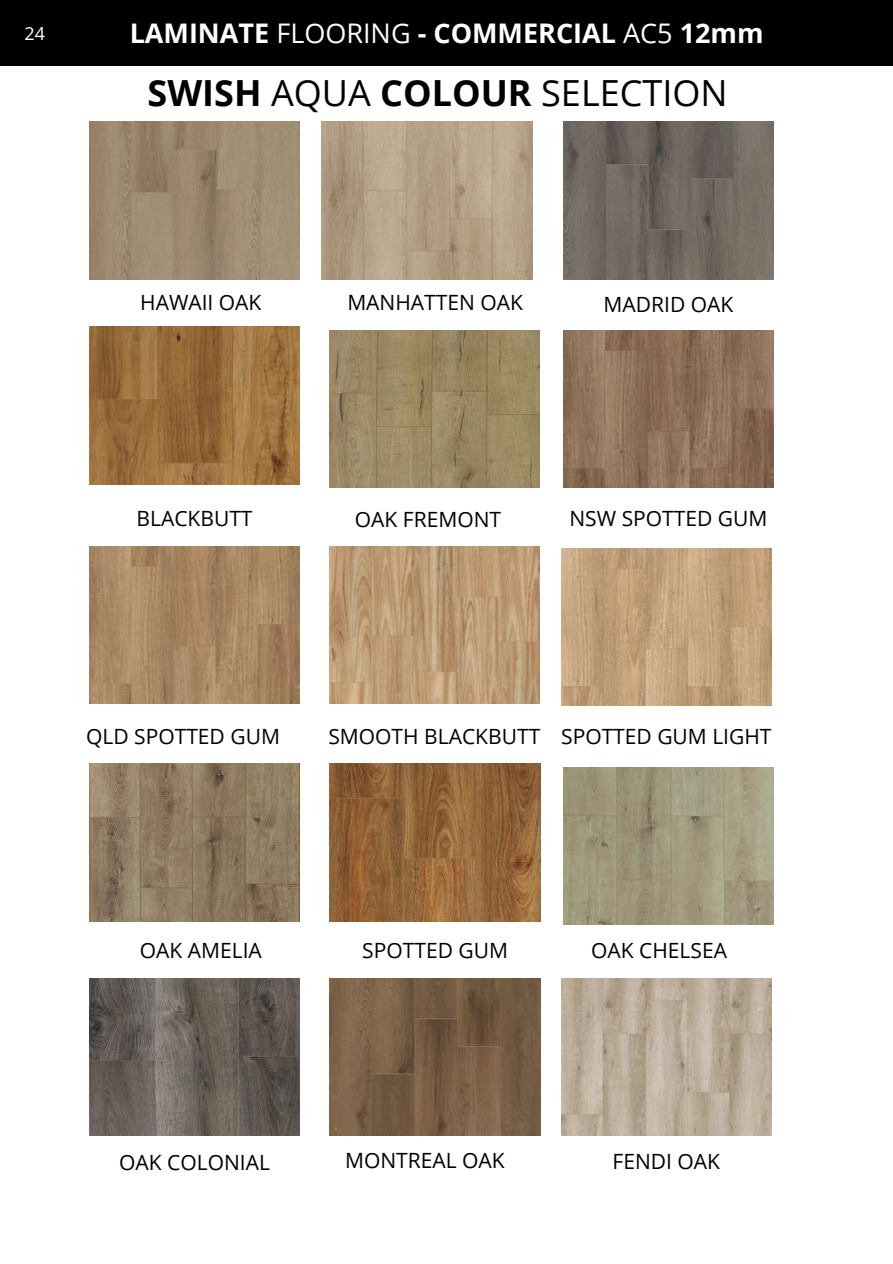
<style>
.page{position:relative;width:893px;height:1264px;background:#fff}
.page>*{position:absolute;margin:0;border:0;box-sizing:border-box;transform-origin:0 0}
.t1{font:36px "Open Sans";color:#000}
.t2{font:700 27px "Open Sans";color:#fff}
.t3{font:21px "Open Sans";color:#000}
.t4{font:18px "Open Sans";color:#fff}
.s1{font-weight:400}
.s2{font-weight:700}
</style>
<div class="page">
<div style="left:0;top:0;width:892px;height:65px;background:#000"></div>
<img style="left:89px;top:327px;width:211px;height:157px">
<img style="left:322px;top:122px;width:210px;height:157px">
<img style="left:89px;top:546px;width:211px;height:157px">
<img style="left:89px;top:763px;width:211px;height:158px">
<img style="left:329px;top:330px;width:210px;height:158px">
<img style="left:561px;top:978px;width:210px;height:157px">
<img style="left:563px;top:122px;width:210px;height:157px">
<img style="left:89px;top:122px;width:211px;height:157px">
<img style="left:563px;top:330px;width:210px;height:158px">
<img style="left:330px;top:978px;width:210px;height:157px">
<img style="left:329px;top:546px;width:210px;height:157px">
<img style="left:561px;top:548px;width:210px;height:157px">
<img style="left:563px;top:767px;width:210px;height:157px">
<img style="left:89px;top:978px;width:211px;height:157px">
<img style="left:330px;top:763px;width:210px;height:158px">
<p class="t4" style="left:24px;top:21px;width:22px">24</p>
<p class="t2" style="left:130px;top:14px;width:635px">LAMINATE <span class="s1">FLOORING</span> - COMMERCIAL <span class="s1">AC5</span> 12mm</p>
<h1 class="t1" style="left:148px;top:67px;width:581px"><span class="s2">SWISH</span> AQUA <span class="s2">COLOUR</span> SELECTION</h1>
<p class="t3" style="left:140px;top:288px;width:123px">HAWAII OAK</p>
<p class="t3" style="left:347px;top:288px;width:177px">MANHATTEN OAK</p>
<p class="t3" style="left:603px;top:290px;width:131px">MADRID OAK</p>
<p class="t3" style="left:136px;top:503px;width:117px">BLACKBUTT</p>
<p class="t3" style="left:355px;top:504px;width:148px">OAK FREMONT</p>
<p class="t3" style="left:569px;top:503px;width:199px">NSW SPOTTED GUM</p>
<p class="t3" style="left:86px;top:721px;width:195px">QLD SPOTTED GUM</p>
<p class="t3" style="left:328px;top:721px;width:444px">SMOOTH BLACKBUTT SPOTTED GUM LIGHT</p>
<p class="t3" style="left:140px;top:935px;width:123px">OAK AMELIA</p>
<p class="t3" style="left:591px;top:935px;width:137px">OAK CHELSEA</p>
<p class="t3" style="left:362px;top:935px;width:147px">SPOTTED GUM</p>
<p class="t3" style="left:119px;top:1147px;width:152px">OAK COLONIAL</p>
<p class="t3" style="left:345px;top:1145px;width:161px">MONTREAL OAK</p>
<p class="t3" style="left:612px;top:1146px;width:109px">FENDI OAK</p>
</div>
